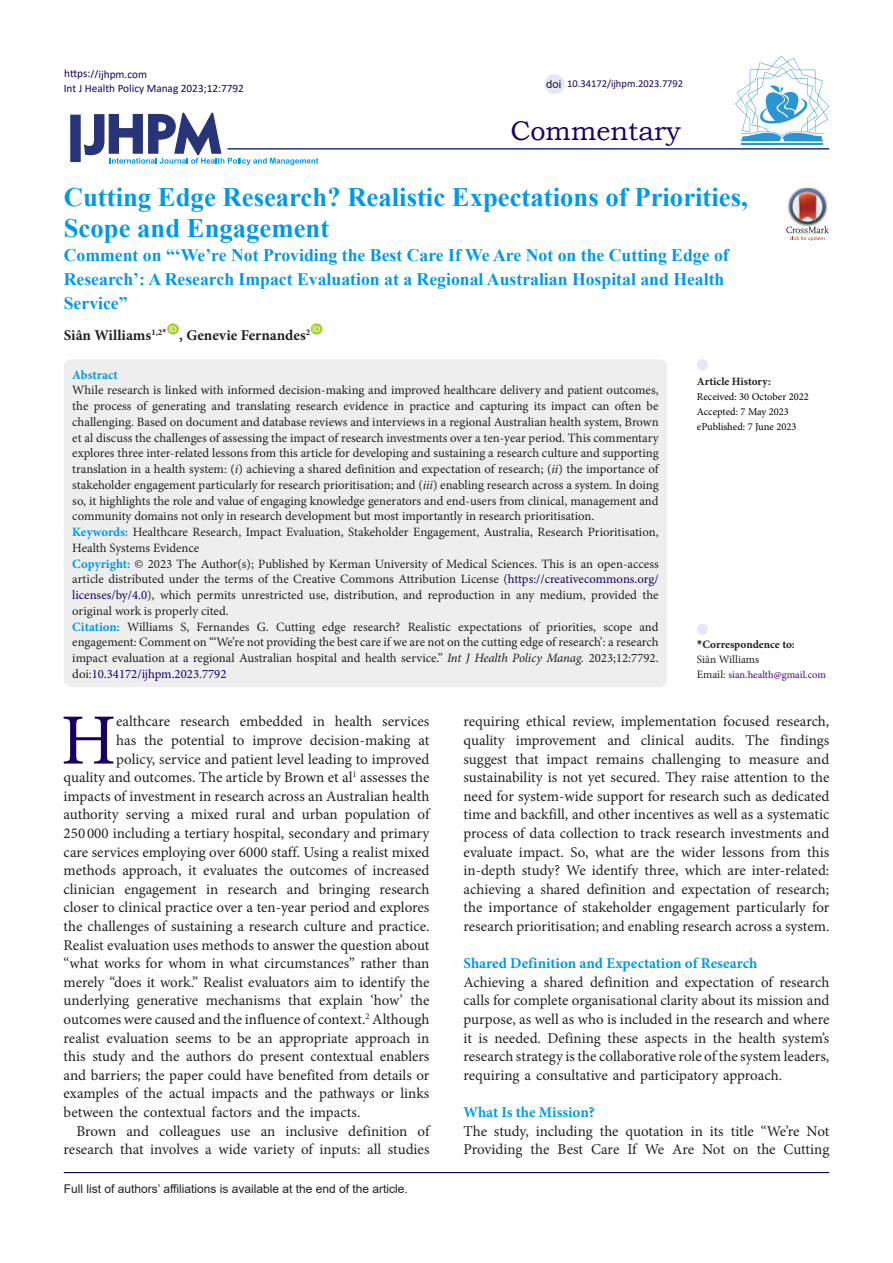
<style>
.page{position:relative;width:893px;height:1263px;background:#fff}
.page>*{position:absolute;margin:0;border:0;box-sizing:border-box;transform-origin:0 0}
.t1{font:72.3px "Minion Pro";color:#190066}
.t2{font:27px "Bookman Old Style";color:#190066}
.Default{font:700 26.7px/31.5px "Times New Roman";color:#0099e5}
.Default-2{font:700 17.7px/24px "Times New Roman";color:#0099e5}
.t3{font:15px/18.6px "Minion Pro";color:#231f20;text-align:justify}
.t4{font:700 15px "Minion Pro";color:#0099e5}
.Default-3{font:700 15px "Minion Pro";color:#231f20}
.t5{font:12.75px/15.8px "Minion Pro";color:#231f20;text-align:justify}
.Default-4{font:700 12.75px "Minion Pro";color:#0099e5}
.t6{font:12px "Arial";color:#231f20}
.t7{font:11.25px "Calibri";color:#190066}
.t8{font:700 11.25px "Minion Pro";color:#231f20}
.t9{font:11.25px "Minion Pro";letter-spacing:-.005em;color:#231f20}
.t10{font:11.25px "Arial";color:#231f20}
.t11{font:10.5px "Minion Pro";color:#000}
.t12{font:10.5px "Minion Pro";color:#4b0082}
.t13{font:10.5px "Calibri";color:#190066}
.t14{font:7.8px "Arial";color:#fff}
.s1{font-style:italic}
.s2{font-weight:700;color:#0099e5}
.s3{color:#190066}
.s4{font-family:"Calibri"}
.s5{font-size:11.25px;color:#231f20}
</style>
<div class="page">
<svg style="left:84px;top:112px;width:234px;height:53px"></svg>
<div style="left:70px;top:115px;width:11px;height:47px;background:#273578;border:1px solid #273578"></div>
<div style="left:167px;top:323px;width:12px;height:12px;background:#a6ce39;border-radius:50%"></div>
<div style="left:311px;top:323px;width:11px;height:12px;background:#a6ce39;border-radius:50%"></div>
<hr style="left:227px;top:148px;width:602px;height:2px;background:#273578">
<div style="left:64px;top:359px;width:603px;height:328px;background:#eee;border-radius:8px"></div>
<div style="left:697px;top:624px;width:11px;height:11px;background:#e6e6fa;border-radius:50%"></div>
<div style="left:697px;top:359px;width:11px;height:11px;background:#e6e6fa;border-radius:50%"></div>
<hr style="left:64px;top:1172px;width:765px;height:1px;background:#190066">
<hr style="left:741px;top:143px;width:82px;height:2px;background:#2995d2">
<svg style="left:735px;top:56px;width:94px;height:85px"></svg>
<div style="left:544px;top:74px;width:21px;height:20px;background:#e6e6fa;border-radius:50%"></div>
<img style="left:798px;top:188px;width:18px;height:1px">
<svg style="left:786px;top:189px;width:43px;height:52px"></svg>
<p class="t7" style="left:64px;top:66px;width:84px">https://ijhpm.com</p>
<p class="t7" style="left:64px;top:81px;width:182px">Int J Health Policy Manag 2023;12:7792</p>
<p class="t10" style="left:546px;top:76px;width:17px">doi</p>
<p class="t13" style="left:567px;top:76px;width:118px">10.34172/ijhpm.2023.7792</p>
<p class="t2" style="left:510px;top:113px;width:172px">Commentary</p>
<p class="Default" style="left:64px;top:180px;width:685px">Cutting Edge Research? Realistic Expectations of Priorities,<br>Scope and Engagement</p>
<p class="Default-2" style="left:64px;top:243px;width:666px">Comment on “‘We’re Not Providing the Best Care If We Are Not on the Cutting Edge of<br>Research’: A Research Impact Evaluation at a Regional Australian Hospital and Health<br>Service”</p>
<p class="Default-3" style="left:64px;top:325px;width:104px">Siân Williams<sup>1,2</sup><sup>*</sup></p>
<p class="t14" style="left:169px;top:324px;width:9px">ID</p>
<p class="t14" style="left:313px;top:324px;width:9px">ID</p>
<p class="Default-3" style="left:179px;top:325px;width:132px">, Genevie Fernandes<sup>2</sup></p>
<p class="Default-4" style="left:72px;top:366px;width:47px">Abstract</p>
<p class="t5" style="left:72px;top:382px;width:588px">While research is linked with informed decision-making and improved healthcare delivery and patient outcomes, the process of generating and translating research evidence in practice and capturing its impact can often be challenging. Based on document and database reviews and interviews in a regional Australian health system, Brown et al discuss the challenges of assessing the impact of research investments over a ten-year period. This commentary explores three inter-related lessons from this article for developing and sustaining a research culture and supporting translation in a health system: (<span class="s1">i</span>) achieving a shared definition and expectation of research; (<span class="s1">ii</span>) the importance of stakeholder engagement particularly for research prioritisation; and (<span class="s1">iii</span>) enabling research across a system. In doing so, it highlights the role and value of engaging knowledge generators and end-users from clinical, management and community domains not only in research development but most importantly in research prioritisation.</p>
<p class="t5" style="left:72px;top:524px;width:588px"><span class="s2">Keywords:</span> Healthcare Research, Impact Evaluation, Stakeholder Engagement, Australia, Research Prioritisation,<br>Health Systems Evidence</p>
<p class="t5" style="left:72px;top:556px;width:588px"><span class="s2">Copyright:</span> © 2023 The Author(s); Published by Kerman University of Medical Sciences. This is an open-access article distributed under the terms of the Creative Commons Attribution License (<span class="s3">https://creativecommons.org/ licenses/by/4.0</span>), which permits unrestricted use, distribution, and reproduction in any medium, provided the original work is properly cited.</p>
<p class="t5" style="left:72px;top:619px;width:588px"><span class="s2">Citation:</span> Williams S, Fernandes G. Cutting edge research? Realistic expectations of priorities, scope and engagement: Comment on “‘We’re not providing the best care if we are not on the cutting edge of research’: a research impact evaluation at a regional Australian hospital and health service.” <span class="s1">Int J Health Policy Manag.</span> 2023;12:7792. doi:<span class="s3">10.34172/ijhpm.2023.7792</span></p>
<p class="t8" style="left:697px;top:373px;width:76px">Article History:</p>
<p class="t11" style="left:697px;top:389px;width:113px">Received: 30 October 2022</p>
<p class="t11" style="left:697px;top:404px;width:94px">Accepted: 7 May 2023</p>
<p class="t11" style="left:697px;top:419px;width:101px">ePublished: 7 June 2023</p>
<p class="t8" style="left:697px;top:636px;width:99px"><span class="s4">*</span>Correspondence to:</p>
<p class="t9" style="left:697px;top:652px;width:64px">Siân Williams</p>
<p class="t12" style="left:697px;top:668px;width:131px"><span class="s5">Email:</span> sian.health@gmail.com</p>
<p class="t1" style="left:61px;top:692px;width:57px">H</p>
<p class="t3" style="left:116px;top:712px;width:315px">ealthcare research embedded in health services</p>
<p class="t3" style="left:116px;top:731px;width:315px">has the potential to improve decision-making at</p>
<p class="t3" style="left:116px;top:749px;width:315px">policy, service and patient level leading to improved</p>
<p class="t3" style="left:64px;top:768px;width:367px">quality and outcomes. The article by Brown et al<sup>1</sup> assesses the</p>
<p class="t3" style="left:64px;top:787px;width:367px">impacts of investment in research across an Australian health</p>
<p class="t3" style="left:64px;top:805px;width:367px">authority serving a mixed rural and urban population of</p>
<p class="t3" style="left:64px;top:824px;width:367px">250 000 including a tertiary hospital, secondary and primary</p>
<p class="t3" style="left:64px;top:842px;width:367px">care services employing over 6000 staff. Using a realist mixed</p>
<p class="t3" style="left:64px;top:861px;width:367px">methods approach, it evaluates the outcomes of increased</p>
<p class="t3" style="left:64px;top:880px;width:367px">clinician engagement in research and bringing research</p>
<p class="t3" style="left:64px;top:898px;width:367px">closer to clinical practice over a ten-year period and explores</p>
<p class="t3" style="left:64px;top:917px;width:367px">the challenges of sustaining a research culture and practice.</p>
<p class="t3" style="left:64px;top:935px;width:367px">Realist evaluation uses methods to answer the question about</p>
<p class="t3" style="left:64px;top:954px;width:367px">“what works for whom in what circumstances” rather than</p>
<p class="t3" style="left:64px;top:973px;width:367px">merely “does it work.” Realist evaluators aim to identify the</p>
<p class="t3" style="left:64px;top:991px;width:367px">underlying generative mechanisms that explain ‘how’ the</p>
<p class="t3" style="left:64px;top:1010px;width:367px">outcomes were caused and the influence of context.<sup>2</sup> Although</p>
<p class="t3" style="left:64px;top:1028px;width:367px">realist evaluation seems to be an appropriate approach in</p>
<p class="t3" style="left:64px;top:1047px;width:367px">this study and the authors do present contextual enablers</p>
<p class="t3" style="left:64px;top:1066px;width:367px">and barriers; the paper could have benefited from details or</p>
<p class="t3" style="left:64px;top:1084px;width:367px">examples of the actual impacts and the pathways or links</p>
<p class="t3" style="left:64px;top:1103px;width:298px">between the contextual factors and the impacts.</p>
<p class="t3" style="left:64px;top:1121px;width:367px;text-align:right">Brown and colleagues use an inclusive definition of research that involves a wide variety of inputs: all studies</p>
<p class="t6" style="left:64px;top:1180px;width:346px">Full list of authors’ affiliations is available at the end of the article.</p>
<p class="t3" style="left:463px;top:712px;width:367px">requiring ethical review, implementation focused research, quality improvement and clinical audits. The findings suggest that impact remains challenging to measure and sustainability is not yet secured. They raise attention to the need for system-wide support for research such as dedicated time and backfill, and other incentives as well as a systematic process of data collection to track research investments and evaluate impact. So, what are the wider lessons from this in-depth study? We identify three, which are inter-related: achieving a shared definition and expectation of research; the importance of stakeholder engagement particularly for research prioritisation; and enabling research across a system.</p>
<p class="t4" style="left:463px;top:953px;width:295px">Shared Definition and Expectation of Research</p>
<p class="t3" style="left:463px;top:973px;width:367px">Achieving a shared definition and expectation of research calls for complete organisational clarity about its mission and purpose, as well as who is included in the research and where it is needed. Defining these aspects in the health system’s research strategy is the collaborative role of the system leaders, requiring a consultative and participatory approach.</p>
<p class="t4" style="left:463px;top:1102px;width:133px">What Is the Mission?</p>
<p class="t3" style="left:463px;top:1121px;width:367px">The study, including the quotation in its title “We’re Not<br>Providing the Best Care If We Are Not on the Cutting</p>
</div>
